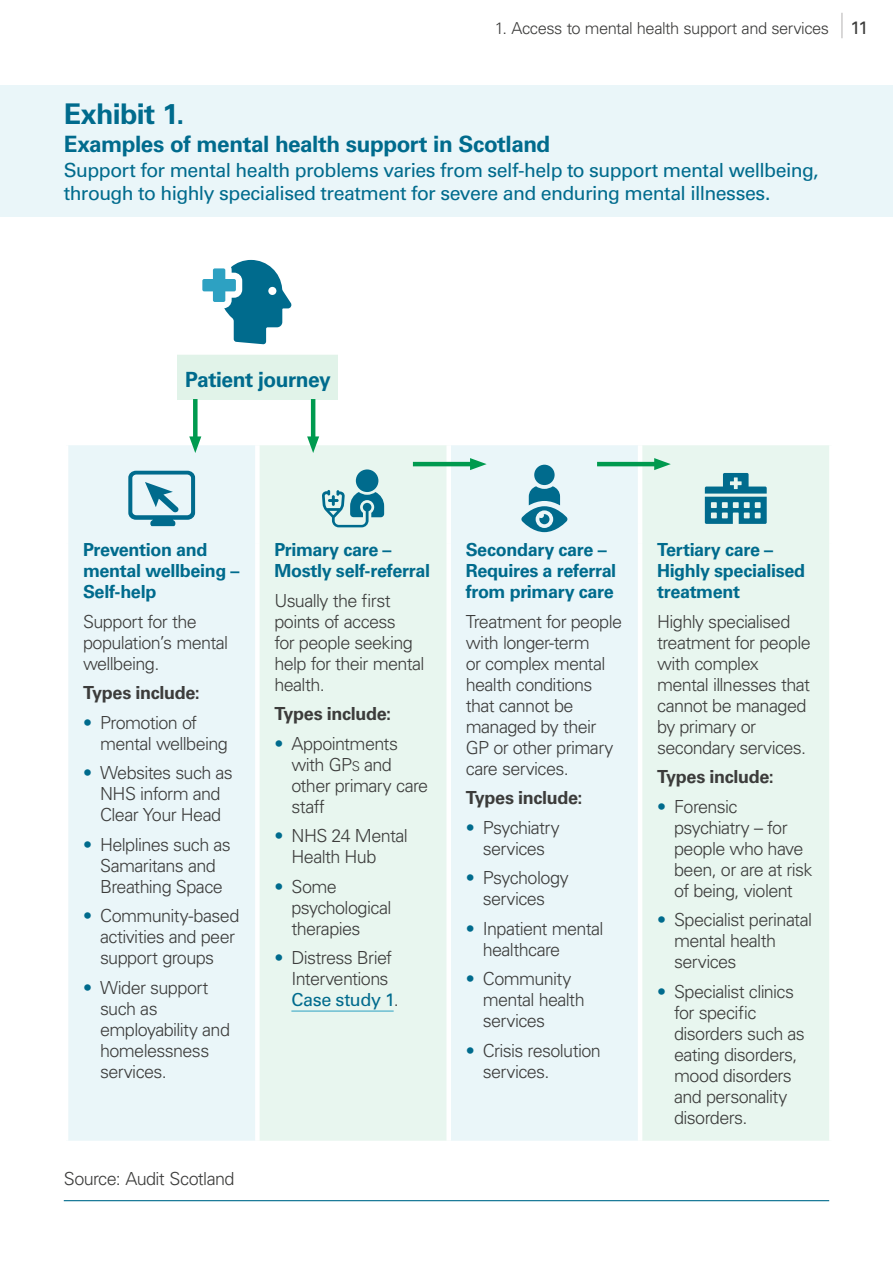
<style>
.page{position:relative;width:893px;height:1263px;background:#fff}
.page>*{position:absolute;margin:0;border:0;box-sizing:border-box;transform-origin:0 0}
.AS-P24-Exhibit_number{font:700 28.5px "Univers LT Pro 65";letter-spacing:-.02em;color:#006b8d}
.AS-P24-Exhibit_number-2{font:700 22.5px "Univers LT Pro 65";letter-spacing:-.02em;color:#006b8d}
.AS-T01-Table_Header__teal__14{font:700 21px "Univers LT Pro 65";letter-spacing:-.025em;color:#006b8d}
.AS-P26-Exhibit_lead-in{font:19.5px/22.5px "Univers LT Pro 55 Roman";letter-spacing:-.025em;color:#006b8d}
.AS-T05-Table_bullet_1{font:300 18px/21px "Univers LT Pro 45";letter-spacing:-.035em;color:#3c3c3b}
.AS-T04-Table_text{font:300 18px/21px "Univers LT Pro 45";letter-spacing:-.035em;color:#3c3c3b}
.AS-T02-Table_subhead{font:700 18px/21px "Univers LT Pro 65";letter-spacing:-.02em;color:#006b8d}
.AS-T04-Table_text-2{font:700 18px "Univers LT Pro 65";letter-spacing:-.02em;color:#3c3c3b}
.AS-P29-Exhibit_source{font:300 18px "Univers LT Pro 45";letter-spacing:-.035em;color:#3c3c3b}
.t1{font:300 16.5px "Univers LT Pro 45";letter-spacing:-.03em;color:#3c3c3b}
.s1{font-family:"Univers LT Pro 55 Roman";font-weight:400;font-size:18px}
.s2{color:#006b8d}
.s3{font-size:13.5px}
.s4{font-family:"Univers LT Pro 55 Roman";font-weight:400;color:#006b8d}
</style>
<div class="page">
<svg style="left:842px;top:13px;width:1px;height:25px"></svg>
<div style="left:0;top:85px;width:893px;height:89px;background:#eaf6f9"></div>
<div style="left:0;top:146px;width:893px;height:71px;background:#eaf6f9"></div>
<div style="left:177px;top:346px;width:161px;height:54px;background:#e1f3e9"></div>
<svg style="left:177px;top:259px;width:161px;height:96px"></svg>
<div style="left:68px;top:445px;width:187px;height:696px;background:#eaf6f9"></div>
<svg style="left:260px;top:445px;width:569px;height:696px;background:#e8f5f2"></svg>
<div style="left:446px;top:445px;width:5px;height:98px;background:#fff"></div>
<hr style="left:638px;top:445px;width:4px;height:98px;background:#fff">
<div style="left:446px;top:543px;width:5px;height:598px;background:#fff"></div>
<hr style="left:638px;top:543px;width:4px;height:598px;background:#fff">
<svg style="left:202px;top:260px;width:90px;height:84px"></svg>
<svg style="left:128px;top:471px;width:67px;height:55px;background:#94c3d1"></svg>
<div style="left:356px;top:469px;width:22px;height:23px;background:#006b8d;border-radius:50%"></div>
<svg style="left:322px;top:490px;width:62px;height:37px;background:#7eb7c2"></svg>
<div style="left:534px;top:465px;width:21px;height:20px;background:#006b8d;border-radius:50%"></div>
<svg style="left:521px;top:486px;width:47px;height:46px;background:#73afc2"></svg>
<svg style="left:705px;top:473px;width:62px;height:51px;background:#549db0"></svg>
<hr style="left:291px;top:1011px;width:103px;height:1px;background:#2da1c2">
<hr style="left:64px;top:1200px;width:765px;height:1px;background:#006b8d">
<div style="left:193px;top:399px;width:5px;height:43px;background:#009a4f"></div>
<svg style="left:189px;top:436px;width:12px;height:17px"></svg>
<hr style="left:311px;top:399px;width:4px;height:43px;background:#009a4f">
<svg style="left:307px;top:436px;width:12px;height:17px"></svg>
<hr style="left:413px;top:462px;width:63px;height:4px;background:#009a4f">
<svg style="left:470px;top:458px;width:17px;height:12px"></svg>
<hr style="left:597px;top:462px;width:63px;height:4px;background:#009a4f">
<svg style="left:654px;top:458px;width:17px;height:12px"></svg>
<p class="t1" style="left:495px;top:17px;width:375px">1. Access to mental health support and services <span class="s1">11</span></p>
<h3 class="AS-P24-Exhibit_number" style="left:64px;top:94px;width:122px">Exhibit 1.</h3>
<h3 class="AS-P24-Exhibit_number-2" style="left:64px;top:129px;width:488px">Examples of mental health support in Scotland</h3>
<p class="AS-P26-Exhibit_lead-in" style="left:64px;top:158px;width:756px">Support for mental health problems varies from self-help to support mental wellbeing, through to highly specialised treatment for severe and enduring mental illnesses.</p>
<p class="AS-T01-Table_Header__teal__14" style="left:185px;top:365px;width:147px">Patient journey</p>
<p class="AS-T02-Table_subhead" style="left:83px;top:538px;width:158px">Prevention and mental wellbeing –<br>Self-help</p>
<p class="AS-T04-Table_text" style="left:83px;top:610px;width:147px">Support for the population’s mental wellbeing.</p>
<p class="AS-T04-Table_text-2" style="left:83px;top:680px;width:118px">Types include:</p>
<p class="AS-T05-Table_bullet_1" style="left:100px;top:711px;width:129px;text-indent:-17px"><span class="s2">•</span> Promotion of mental wellbeing</p>
<p class="AS-T05-Table_bullet_1" style="left:83px;top:762px;width:151px;text-align:center"><span class="s2">•</span> Websites such as<br>NHS inform and<br>Clear Your Head</p>
<p class="AS-T05-Table_bullet_1" style="left:83px;top:833px;width:149px;text-align:center"><span class="s2">•</span> Helplines such as<br>Samaritans and<br>Breathing Space</p>
<p class="AS-T05-Table_bullet_1" style="left:100px;top:905px;width:141px;text-indent:-17px"><span class="s2">•</span> Community-based activities and peer support groups</p>
<p class="AS-T05-Table_bullet_1" style="left:100px;top:976px;width:131px;text-indent:-17px"><span class="s2">•</span> Wider support such as employability and homelessness services.</p>
<p class="AS-T02-Table_subhead" style="left:274px;top:538px;width:157px">Primary care –<br>Mostly self-referral</p>
<p class="AS-T04-Table_text" style="left:274px;top:589px;width:152px">Usually the first points of access<br>for people seeking help for their mental health.</p>
<p class="AS-T04-Table_text-2" style="left:274px;top:701px;width:118px">Types include:</p>
<p class="AS-T05-Table_bullet_1" style="left:291px;top:732px;width:138px;text-indent:-17px"><span class="s2">•</span> Appointments with GP<span class="s3">s</span> and other primary care staff</p>
<p class="AS-T05-Table_bullet_1" style="left:291px;top:825px;width:118px;text-indent:-17px"><span class="s2">•</span> NHS 24 Mental<br>Health Hub</p>
<p class="AS-T05-Table_bullet_1" style="left:291px;top:875px;width:102px;text-indent:-17px"><span class="s2">•</span> Some psychological therapies</p>
<p class="AS-T05-Table_bullet_1" style="left:291px;top:947px;width:109px;text-indent:-17px"><span class="s2">•</span> Distress Brief<br>Interventions<br><span class="s4">Case study 1</span>.</p>
<p class="AS-P29-Exhibit_source" style="left:64px;top:1167px;width:172px">Source: Audit Scotland</p>
<p class="AS-T02-Table_subhead" style="left:466px;top:538px;width:152px">Secondary care –<br>Requires a referral from primary care</p>
<p class="AS-T04-Table_text" style="left:466px;top:610px;width:158px">Treatment for people with longer-term<br>or complex mental health conditions that cannot be managed by their<br>GP or other primary care services.</p>
<p class="AS-T04-Table_text-2" style="left:466px;top:785px;width:118px">Types include:</p>
<p class="AS-T05-Table_bullet_1" style="left:466px;top:816px;width:95px;text-align:center"><span class="s2">•</span> Psychiatry services</p>
<p class="AS-T05-Table_bullet_1" style="left:466px;top:867px;width:104px;text-align:center"><span class="s2">•</span> Psychology services</p>
<p class="AS-T05-Table_bullet_1" style="left:483px;top:917px;width:122px;text-indent:-17px"><span class="s2">•</span> Inpatient mental healthcare</p>
<p class="AS-T05-Table_bullet_1" style="left:483px;top:968px;width:103px;text-indent:-17px"><span class="s2">•</span> Community mental health services</p>
<p class="AS-T05-Table_bullet_1" style="left:483px;top:1039px;width:120px;text-indent:-17px"><span class="s2">•</span> Crisis resolution services.</p>
<p class="AS-T02-Table_subhead" style="left:657px;top:538px;width:150px">Tertiary care –<br>Highly specialised treatment</p>
<p class="AS-T04-Table_text" style="left:657px;top:610px;width:155px">Highly specialised treatment for people with complex mental illnesses that cannot be managed by primary or secondary services.</p>
<p class="AS-T04-Table_text-2" style="left:657px;top:764px;width:118px">Types include:</p>
<p class="AS-T05-Table_bullet_1" style="left:674px;top:795px;width:140px;text-indent:-17px"><span class="s2">•</span> Forensic psychiatry – for people who have been, or are at risk of being, violent</p>
<p class="AS-T05-Table_bullet_1" style="left:674px;top:909px;width:140px;text-indent:-17px"><span class="s2">•</span> Specialist perinatal mental health services</p>
<p class="AS-T05-Table_bullet_1" style="left:674px;top:980px;width:132px;text-indent:-17px"><span class="s2">•</span> Specialist clinics for specific disorders such as eating disorders, mood disorders and personality disorders.</p>
</div>
